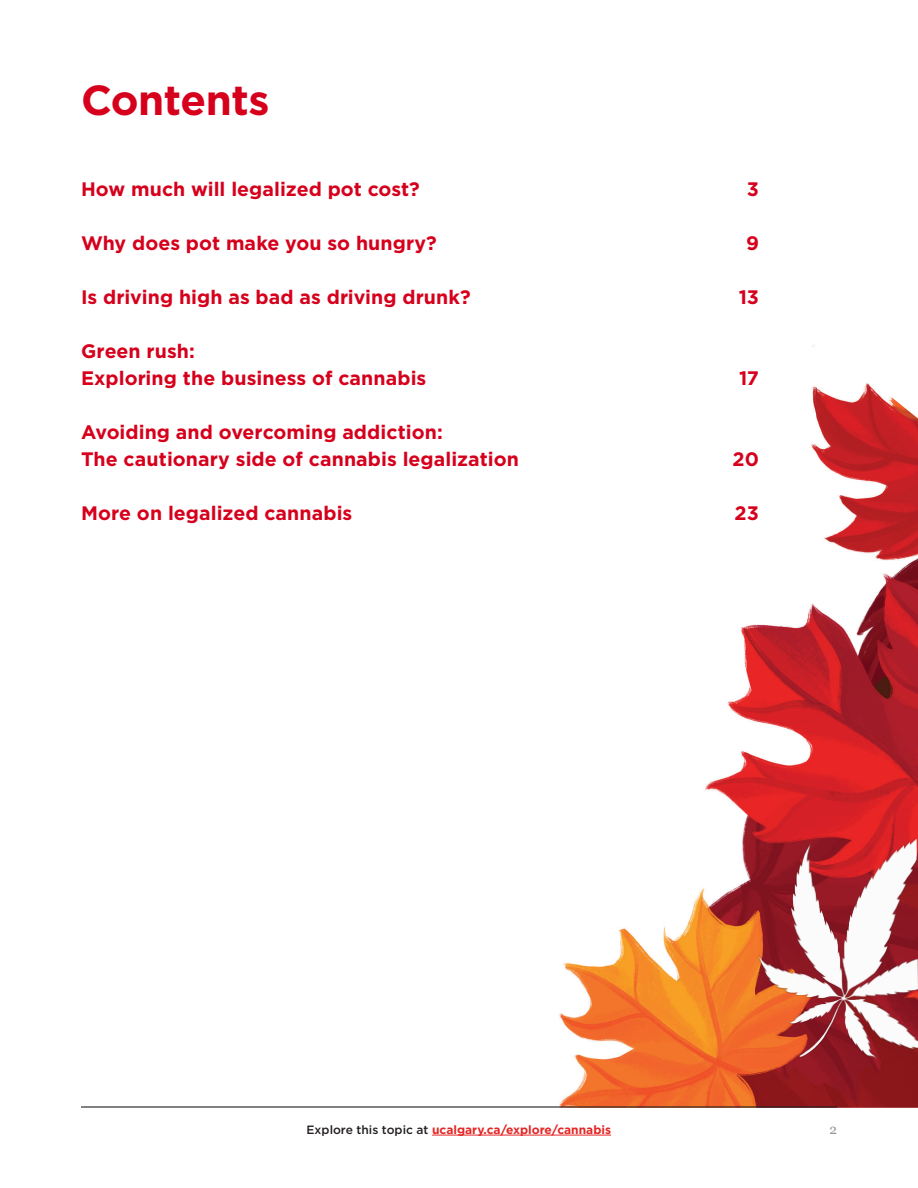
<style>
.page{position:relative;width:918px;height:1188px;background:#fff}
.page>*{position:absolute;margin:0;border:0;box-sizing:border-box;transform-origin:0 0}
.t1{font:700 42px "Gotham";letter-spacing:-.015em;color:#d6001c}
.t2{font:700 19.5px/27px "Gotham";letter-spacing:.005em;color:#d6001c}
.t3{font:13.5px "Georgia";color:#939598}
.t4{font:700 12px "Gotham";color:#e32726}
.s1{font-weight:500;color:#231f20}
</style>
<div class="page">
<img style="left:559px;top:345px;width:359px;height:763px">
<img style="left:757px;top:826px;width:161px;height:234px">
<hr style="left:432px;top:1135px;width:179px;height:1px;background:#e32726">
<hr style="left:81px;top:1106px;width:756px;height:2px;background:#231f20">
<p class="t1" style="left:81px;top:72px;width:190px">Contents</p>
<p class="t2" style="left:81px;top:175px;width:340px">How much will legalized pot cost?</p>
<p class="t2" style="left:747px;top:175px;width:14px">3</p>
<p class="t2" style="left:81px;top:229px;width:357px">Why does pot make you so hungry?</p>
<p class="t2" style="left:746px;top:229px;width:14px">9</p>
<p class="t2" style="left:81px;top:283px;width:391px">Is driving high as bad as driving drunk?</p>
<p class="t2" style="left:739px;top:283px;width:22px">13</p>
<p class="t2" style="left:81px;top:337px;width:347px">Green rush:<br>Exploring the business of cannabis</p>
<p class="t2" style="left:739px;top:364px;width:21px">17</p>
<p class="t2" style="left:81px;top:418px;width:439px">Avoiding and overcoming addiction:<br>The cautionary side of cannabis legalization</p>
<p class="t2" style="left:733px;top:445px;width:28px">20</p>
<p class="t2" style="left:81px;top:499px;width:273px">More on legalized cannabis</p>
<p class="t2" style="left:735px;top:499px;width:26px">23</p>
<p class="t4" style="left:307px;top:1122px;width:306px"><span class="s1">Explore this topic at</span> ucalgary.ca/explore/cannabis</p>
<p class="t3" style="left:829px;top:1120px;width:9px">2</p>
</div>
